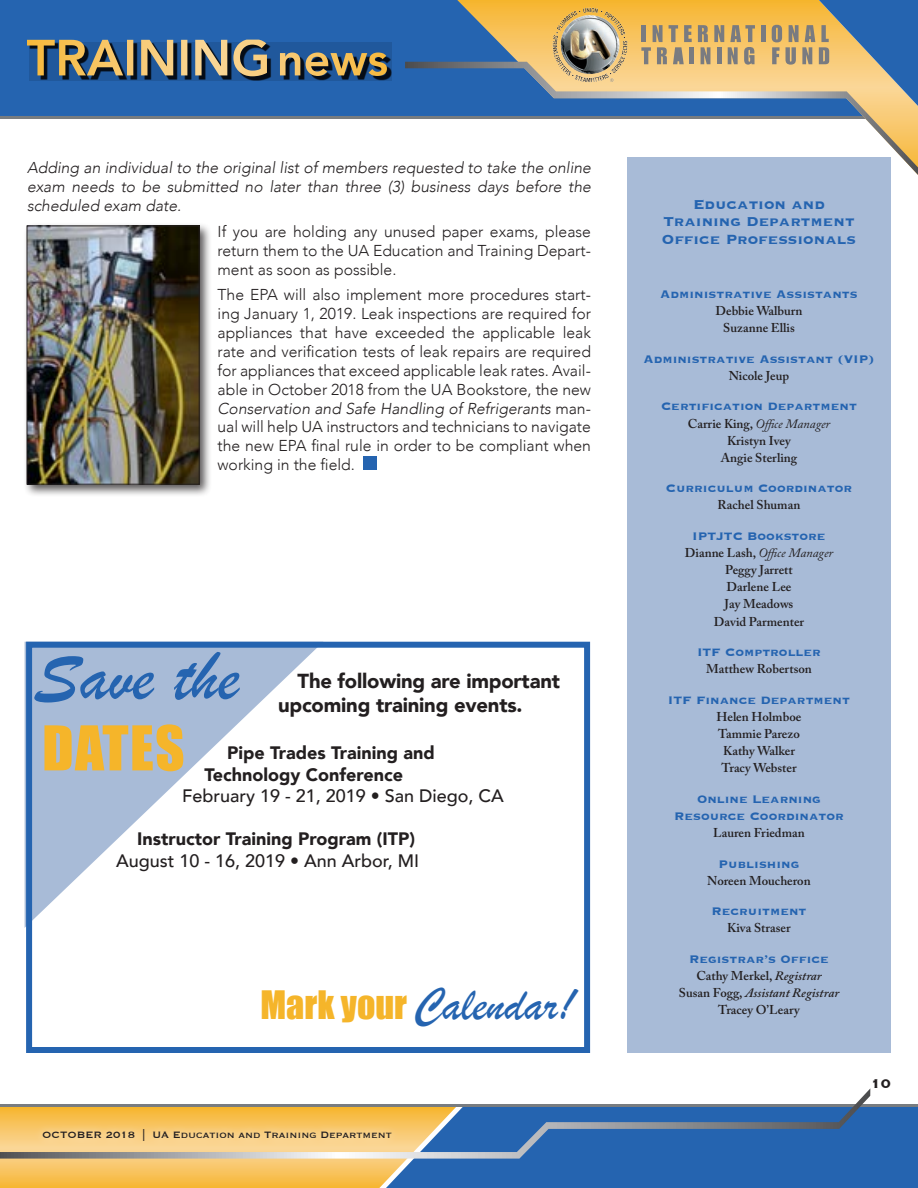
<style>
.page{position:relative;width:918px;height:1188px;background:#fff}
.page>*{position:absolute;margin:0;border:0;box-sizing:border-box;transform-origin:0 0}
.t1{font:72px "Brush Script";color:#2564b0}
.t2{font:57px "Impact";letter-spacing:.025em;color:#f5b52a}
.t3{font:48px "Brush Script";color:#2564b0}
.t4{font:900 20.25px/24.3px "Avenir";letter-spacing:-.01em;color:#231f20}
.t5{font:900 18px/21.6px "Avenir";color:#231f20}
.t6{font:500 18px "Avenir";color:#231f20}
.t7{font:700 17.25px/17.1px "Copperplate";color:#2564b0;text-align:center}
.t8{font:700 16.5px "Copperplate";color:#231f20}
.t9{font:300 15.75px/18.9px "Avenir";color:#231f20;text-align:justify}
.t10{font:italic 300 15.75px/18.9px "Avenir";color:#231f20;text-align:justify}
.t11{font:700 14.25px/17.1px "Copperplate";color:#2564b0;text-align:center}
.t12{font:600 12.75px/17.1px "Adobe Caslon Pro";color:#231f20;text-align:center}
.t13{font:12px "Copperplate";color:#231f20}
.s1{font-style:italic}
.s2{font-family:"Impact";font-size:36px;color:#f5b52a}
.s3{font-weight:400;font-style:italic}
</style>
<div class="page">
<hr style="left:0;top:1104px;width:918px;height:3px;background:#787c80">
<hr style="left:0;top:116px;width:918px;height:3px;background:#787c80">
<div style="left:0;top:0;width:457px;height:116px;background:#2564b0"></div>
<svg style="left:457px;top:0;width:315px;height:62px;background:#d1ad5c"></svg>
<svg style="left:405px;top:62px;width:513px;height:113px"></svg>
<svg style="left:0;top:1107px;width:918px;height:81px;background:#78898e"></svg>
<svg style="left:0;top:1089px;width:870px;height:70px"></svg>
<div style="left:34px;top:1121px;width:365px;height:28px;background:#fff;opacity:.75"></div>
<svg style="left:30px;top:42px;width:362px;height:38px;background:#1a487f"></svg>
<svg style="left:27px;top:40px;width:240px;height:36px;background:#7c7d72"></svg>
<svg style="left:280px;top:53px;width:107px;height:23px;background:#877b59"></svg>
<img style="left:550px;top:4px;width:81px;height:81px">
<hr style="left:761px;top:25px;width:4px;height:17px;background:#797b80">
<svg style="left:641px;top:25px;width:51px;height:39px;background:#c3a671"></svg>
<hr style="left:690px;top:47px;width:4px;height:17px;background:#797b80">
<svg style="left:698px;top:25px;width:57px;height:40px;background:#bea473"></svg>
<svg style="left:772px;top:0;width:146px;height:106px;background:#9d9d8d"></svg>
<div style="left:627px;top:158px;width:264px;height:895px;background:#a8bbd7"></div>
<div style="left:363px;top:457px;width:14px;height:13px;background:#2564b0"></div>
<div style="left:23px;top:222px;width:189px;height:275px;background:#231f20;opacity:.75"></div>
<img style="left:29px;top:228px;width:169px;height:255px">
<div style="left:27px;top:226px;width:173px;height:259px;border:1px solid #231f20"></div>
<svg style="left:25px;top:642px;width:291px;height:286px"></svg>
<div style="left:26px;top:642px;width:564px;height:411px;border:6px solid #2564b0"></div>
<p class="t10" style="left:27px;top:158px;width:566px">Adding an individual to the original list of members requested to take the online exam needs to be submitted no later than three (3) business days before the scheduled exam date.</p>
<p class="t9" style="left:218px;top:222px;width:375px">If you are holding any unused paper exams, please return them to the UA Education and Training Depart&shy;ment as soon as possible.</p>
<p class="t9" style="left:218px;top:285px;width:375px">The EPA will also implement more procedures start&shy;ing January 1, 2019. Leak inspections are required for appliances that have exceeded the applicable leak rate and verification tests of leak repairs are required for appliances that exceed applicable leak rates. Avail&shy;able in October 2018 from the UA Bookstore, the new <span class="s1">Conservation and Safe Handling of Refrigerants</span> man&shy;ual will help UA instructors and technicians to navigate the new EPA final rule in order to be compliant when working in the field.</p>
<h1 class="t1" style="left:34px;top:632px;width:207px">Save the</h1>
<h2 class="t2" style="left:42px;top:704px;width:144px">DATES</h2>
<p class="t4" style="left:278px;top:668px;width:283px;text-indent:20px">The following are important upcoming training events.</p>
<p class="t5" style="left:205px;top:741px;width:232px;text-indent:22px">Pipe Trades Training and<br>Technology Conference</p>
<p class="t6" style="left:182px;top:780px;width:323px">February 19 - 21, 2019 • San Diego, CA</p>
<p class="t5" style="left:137px;top:828px;width:279px">Instructor Training Program (ITP)</p>
<p class="t6" style="left:116px;top:845px;width:305px">August 10 - 16, 2019 • Ann Arbor, MI</p>
<h3 class="t3" style="left:260px;top:975px;width:316px"><span class="s2">Mark your</span> Calendar!</h3>
<p class="t13" style="left:42px;top:1127px;width:351px">OCTOBER 2018 | UA Education and Training Department</p>
<p class="t7" style="left:662px;top:195px;width:196px">Education and<br>Training Department<br>Office Professionals</p>
<p class="t11" style="left:660px;top:285px;width:199px">Administrative Assistants</p>
<p class="t12" style="left:715px;top:302px;width:89px">Debbie Walburn<br>Suzanne Ellis</p>
<p class="t11" style="left:643px;top:350px;width:233px">Administrative Assistant (VIP)</p>
<p class="t12" style="left:729px;top:367px;width:62px">Nicole Jeup</p>
<p class="t11" style="left:661px;top:397px;width:197px">Certification Department</p>
<p class="t12" style="left:688px;top:415px;width:144px">Carrie King, <span class="s3">Office Manager<br></span>Kristyn Ivey<br>Angie Sterling</p>
<p class="t11" style="left:666px;top:479px;width:188px">Curriculum Coordinator</p>
<p class="t12" style="left:718px;top:497px;width:84px">Rachel Shuman</p>
<p class="t11" style="left:692px;top:527px;width:135px">IPTJTC Bookstore</p>
<p class="t12" style="left:685px;top:544px;width:150px">Dianne Lash, <span class="s3">Office Manager<br></span>Peggy Jarrett<br>Darlene Lee<br>Jay Meadows<br>David Parmenter</p>
<p class="t11" style="left:697px;top:643px;width:125px">ITF Comptroller</p>
<p class="t12" style="left:706px;top:660px;width:107px">Matthew Robertson</p>
<p class="t11" style="left:668px;top:691px;width:184px">ITF Finance Department</p>
<p class="t12" style="left:717px;top:708px;width:86px">Helen Holmboe<br>Tammie Parezo<br>Kathy Walker<br>Tracy Webster</p>
<p class="t11" style="left:674px;top:790px;width:171px">Online Learning<br>Resource Coordinator</p>
<p class="t12" style="left:713px;top:824px;width:93px">Lauren Friedman</p>
<p class="t11" style="left:719px;top:855px;width:82px">Publishing</p>
<p class="t12" style="left:707px;top:872px;width:105px">Noreen Moucheron</p>
<p class="t11" style="left:711px;top:902px;width:97px">Recruitment</p>
<p class="t12" style="left:727px;top:920px;width:65px">Kiva Straser</p>
<p class="t11" style="left:689px;top:950px;width:141px">Registrar’s Office</p>
<p class="t12" style="left:679px;top:967px;width:162px">Cathy Merkel, <span class="s1">Registrar<br></span>Susan Fogg, <span class="s1">Assistant Registrar<br></span>Tracey O’Leary</p>
<p class="t8" style="left:871px;top:1073px;width:22px">10</p>
</div>
